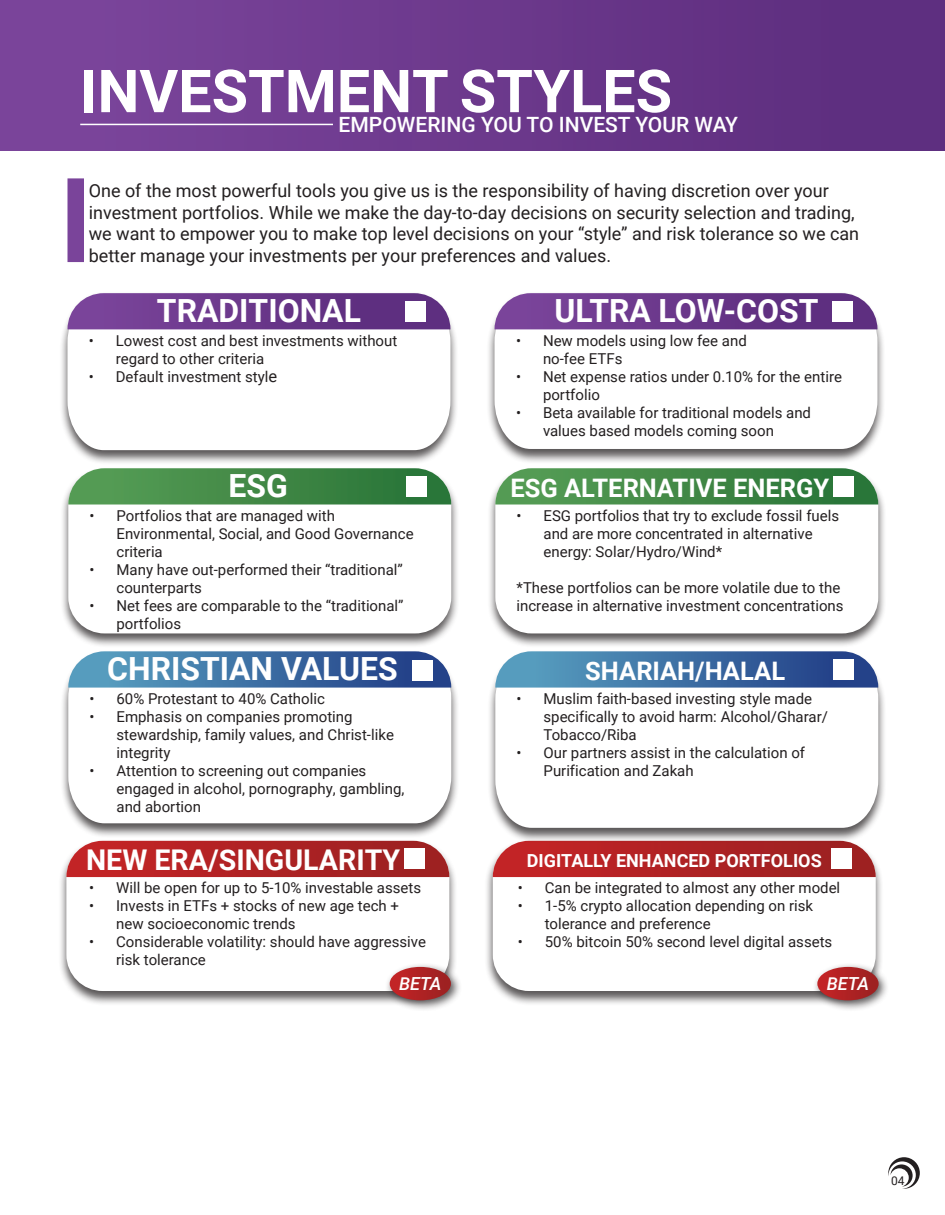
<style>
.page{position:relative;width:945px;height:1215px;background:#fff}
.page>*{position:absolute;margin:0;border:0;box-sizing:border-box;transform-origin:0 0}
.t1{font:700 59.4px "Roboto";color:#fff}
.t2{font:700 31.95px "Roboto";color:#fff}
.t3{font:700 28.65px "Roboto";color:#fff}
.t4{font:700 25.5px "Roboto";color:#fff}
.t5{font:500 21.15px "Roboto";color:#fff}
.t6{font:18px/21.6px "Roboto";color:#231f20}
.t7{font:700 18px "Roboto";color:#fff}
.t8{font:italic 500 18px "Roboto";color:#fff}
.t9{font:15px/18px "Roboto";color:#231f20}
.t10{font:12px "Roboto";color:#231f20}
.s1{font-size:16.5px}
</style>
<div class="page">
<svg style="left:888px;top:1157px;width:32px;height:32px"></svg>
<div style="left:0;top:1px;width:14px;height:150px;background:#7a449a"></div>
<div style="left:14px;top:1px;width:930px;height:150px;background:linear-gradient(to right,#7d469c,#5b2c7d)"></div>
<hr style="left:80px;top:124px;width:253px;height:1px;background:#fff">
<div style="left:68px;top:178px;width:16px;height:84px;background:#7a449a"></div>
<div style="left:59px;top:292px;width:400px;height:173px;background:#231f20;opacity:.75"></div>
<svg style="left:68px;top:329px;width:382px;height:121px"></svg>
<div style="left:486px;top:292px;width:400px;height:172px;background:#231f20;opacity:.75"></div>
<svg style="left:495px;top:329px;width:383px;height:120px"></svg>
<svg style="left:68px;top:293px;width:382px;height:36px;background:#714090"></svg>
<svg style="left:495px;top:293px;width:383px;height:36px;background:#714190"></svg>
<div style="left:406px;top:301px;width:20px;height:21px;background:#fff"></div>
<div style="left:833px;top:301px;width:20px;height:21px;background:#fff"></div>
<div style="left:58px;top:839px;width:400px;height:167px;background:#231f20;opacity:.75"></div>
<div style="left:66px;top:841px;width:383px;height:150px;background:#fff;border-radius:36px"></div>
<svg style="left:66px;top:841px;width:383px;height:36px;background:#b32b2c"></svg>
<div style="left:404px;top:849px;width:21px;height:20px;background:#fff"></div>
<div style="left:485px;top:839px;width:399px;height:167px;background:#231f20;opacity:.75"></div>
<div style="left:493px;top:841px;width:383px;height:150px;background:#fff;border-radius:36px"></div>
<svg style="left:493px;top:843px;width:383px;height:34px;background:#b22a2b"></svg>
<div style="left:831px;top:849px;width:20px;height:20px;background:#fff"></div>
<div style="left:60px;top:467px;width:400px;height:181px;background:#231f20;opacity:.75"></div>
<div style="left:68px;top:468px;width:383px;height:165px;background:#fff;border-radius:36px"></div>
<svg style="left:68px;top:468px;width:383px;height:37px;background:#4c9051"></svg>
<div style="left:406px;top:476px;width:21px;height:21px;background:#fff"></div>
<div style="left:60px;top:650px;width:400px;height:188px;background:#231f20;opacity:.75"></div>
<svg style="left:68px;top:688px;width:383px;height:135px"></svg>
<svg style="left:68px;top:651px;width:383px;height:37px;background:#4978a9"></svg>
<div style="left:487px;top:467px;width:400px;height:181px;background:#231f20;opacity:.75"></div>
<div style="left:495px;top:468px;width:383px;height:165px;background:#fff;border-radius:36px"></div>
<svg style="left:495px;top:468px;width:383px;height:37px;background:#4c9051"></svg>
<div style="left:833px;top:476px;width:21px;height:21px;background:#fff"></div>
<div style="left:487px;top:650px;width:400px;height:193px;background:#231f20;opacity:.75"></div>
<svg style="left:495px;top:688px;width:383px;height:140px"></svg>
<svg style="left:495px;top:651px;width:383px;height:37px;background:#4978a9"></svg>
<div style="left:833px;top:659px;width:21px;height:21px;background:#fff"></div>
<div style="left:412px;top:660px;width:21px;height:21px;background:#fff"></div>
<div style="left:385px;top:962px;width:77px;height:50px;background:#231f20;opacity:.75"></div>
<svg style="left:390px;top:967px;width:61px;height:33px;background:#b03f40"></svg>
<div style="left:813px;top:962px;width:77px;height:50px;background:#231f20;opacity:.75"></div>
<svg style="left:817px;top:967px;width:62px;height:33px;background:#b14243"></svg>
<p class="t1" style="left:80px;top:49px;width:593px">INVESTMENT STYLES</p>
<p class="t5" style="left:339px;top:109px;width:401px">EMPOWERING YOU TO INVEST YOUR WAY</p>
<p class="t6" style="left:89px;top:179px;width:772px">One of the most powerful tools you give us is the responsibility of having discretion over your investment portfolios. While we make the day-to-day decisions on security selection and trading, we want to empower you to make top level decisions on your “style” and risk tolerance so we can better manage your investments per your preferences and values.</p>
<p class="t2" style="left:157px;top:288px;width:206px">TRADITIONAL</p>
<p class="t2" style="left:554px;top:288px;width:266px">ULTRA LOW-COST</p>
<p class="t9" style="left:116px;top:331px;width:283px;text-indent:-27px">• Lowest cost and best investments without regard to other criteria</p>
<p class="t9" style="left:89px;top:367px;width:190px">• Default investment styl<span class="s1">e</span></p>
<p class="t9" style="left:543px;top:331px;width:205px;text-indent:-27px">• New models using low fee and no-fee ETFs</p>
<p class="t9" style="left:543px;top:367px;width:301px;text-indent:-27px">• Net expense ratios under 0.10% for the entire portfolio</p>
<p class="t9" style="left:543px;top:403px;width:270px;text-indent:-27px">• Beta available for traditional models and values based models coming soon</p>
<p class="t2" style="left:229px;top:463px;width:61px">ESG</p>
<p class="t9" style="left:117px;top:506px;width:299px;text-indent:-27px">• Portfolios that are managed with<br>Environmental, Social, and Good Governance criteria</p>
<p class="t9" style="left:117px;top:560px;width:288px;text-indent:-27px">• Many have out-performed their “traditional” counterparts</p>
<p class="t9" style="left:117px;top:596px;width:289px;text-indent:-27px">• Net fees are comparable to the “traditional” portfolios</p>
<p class="t2" style="left:107px;top:647px;width:292px">CHRISTIAN VALUES</p>
<p class="t9" style="left:90px;top:689px;width:237px">• 60% Protestant to 40% Catholic</p>
<p class="t9" style="left:117px;top:707px;width:279px;text-indent:-27px">• Emphasis on companies promoting stewardship, family values, and Christ-like integrity</p>
<p class="t9" style="left:117px;top:761px;width:290px;text-indent:-27px">• Attention to screening out companies engaged in alcohol, pornography, gambling, and abortion</p>
<p class="t3" style="left:86px;top:840px;width:316px">NEW ERA/SINGULARITY</p>
<p class="t9" style="left:89px;top:879px;width:333px">• Will be open for up to 5-10% investable assets</p>
<p class="t9" style="left:116px;top:897px;width:284px;text-indent:-27px">• Invests in ETFs + stocks of new age tech + new socioeconomic trends</p>
<p class="t9" style="left:116px;top:933px;width:311px;text-indent:-27px">• Considerable volatility: should have aggressive risk tolerance</p>
<p class="t4" style="left:510px;top:470px;width:320px">ESG ALTERNATIVE ENERGY</p>
<p class="t9" style="left:544px;top:506px;width:297px;text-indent:-27px">• ESG portfolios that try to exclude fossil fuels and are more concentrated in alternative energy: Solar/Hydro/Wind*</p>
<p class="t9" style="left:517px;top:578px;width:329px">*These portfolios can be more volatile due to the increase in alternative investment concentrations</p>
<p class="t4" style="left:585px;top:653px;width:201px">SHARIAH/HALAL</p>
<p class="t9" style="left:544px;top:689px;width:286px;text-indent:-27px">• Muslim faith-based investing style made specifically to avoid harm: Alcohol/Gharar/<br>Tobacco/Riba</p>
<p class="t9" style="left:544px;top:743px;width:263px;text-indent:-27px">• Our partners assist in the calculation of<br>Purification and Zakah</p>
<p class="t7" style="left:527px;top:848px;width:296px">DIGITALLY ENHANCED PORTFOLIOS</p>
<p class="t9" style="left:518px;top:879px;width:324px">• Can be integrated to almost any other model</p>
<p class="t9" style="left:545px;top:897px;width:270px;text-indent:-27px">• 1-5% crypto allocation depending on risk tolerance and preference</p>
<p class="t9" style="left:518px;top:933px;width:316px">• 50% bitcoin 50% second level digital assets</p>
<p class="t8" style="left:399px;top:971px;width:44px">BETA</p>
<p class="t8" style="left:827px;top:971px;width:44px">BETA</p>
<p class="t10" style="left:891px;top:1172px;width:15px">04</p>
</div>
